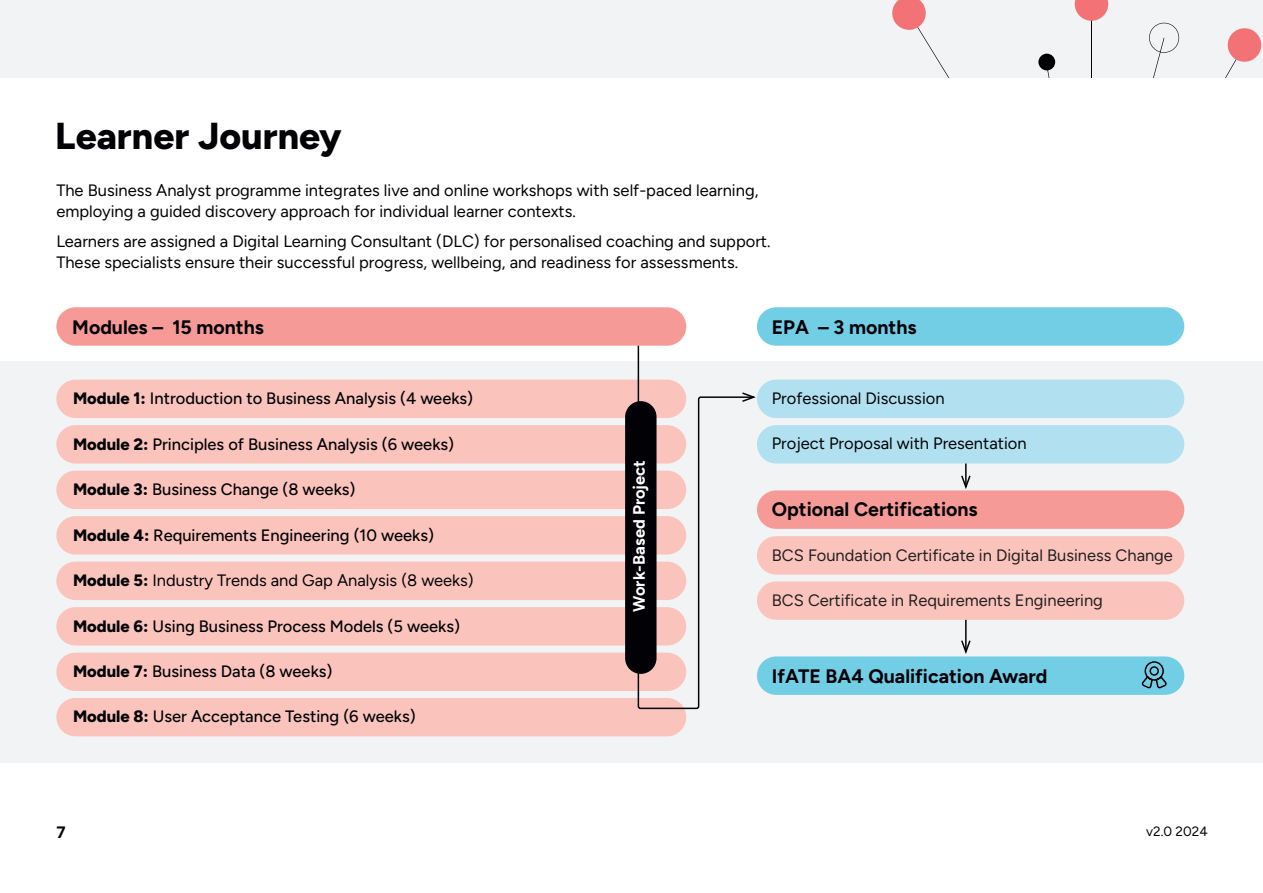
<style>
.page{position:relative;width:1263px;height:893px;background:#fff}
.page>*{position:absolute;margin:0;border:0;box-sizing:border-box;transform-origin:0 0}
.t1{font:800 37.5px "Figtree";color:#020206}
.t2{font:700 19.5px "Figtree";color:#020206}
.t3{font:16.5px/21px "Figtree";color:#020206}
.t4{font:500 16.5px "Figtree";color:#020206}
.t5{font:16.5px "Figtree";color:#231f20}
.t6{font:700 16.5px "Figtree";color:#fff}
.t7{font:700 16.5px "Figtree";color:#020206}
.t8{font:13.5px "Figtree";color:#020206}
.s1{font-weight:800}
</style>
<div class="page">
<div style="left:0;top:361px;width:1263px;height:402px;background:#f2f3f4"></div>
<div style="left:56px;top:698px;width:630px;height:38px;background:#fac4bd;border-radius:19px"></div>
<div style="left:757px;top:490px;width:427px;height:39px;background:#f69a97;border-radius:19px"></div>
<div style="left:0;top:0;width:1263px;height:78px;background:#f2f3f4"></div>
<hr style="left:1091px;top:4px;width:1px;height:74px;background:#000">
<svg style="left:1225px;top:28px;width:37px;height:50px"></svg>
<svg style="left:1149px;top:23px;width:30px;height:55px"></svg>
<svg style="left:1045px;top:70px;width:4px;height:8px"></svg>
<div style="left:1038px;top:54px;width:17px;height:16px;background:#000;border-radius:50%"></div>
<svg style="left:892px;top:0;width:57px;height:78px"></svg>
<svg style="left:1075px;top:0;width:33px;height:21px"></svg>
<div style="left:56px;top:307px;width:630px;height:39px;background:#f69a97;border-radius:19px"></div>
<div style="left:757px;top:307px;width:427px;height:39px;background:#71cee5;border-radius:19px"></div>
<div style="left:56px;top:425px;width:630px;height:39px;background:#fac4bd;border-radius:19px"></div>
<div style="left:56px;top:471px;width:630px;height:38px;background:#fac4bd;border-radius:19px"></div>
<div style="left:56px;top:516px;width:630px;height:38px;background:#fac4bd;border-radius:19px"></div>
<div style="left:56px;top:562px;width:630px;height:38px;background:#fac4bd;border-radius:19px"></div>
<div style="left:56px;top:607px;width:630px;height:38px;background:#fac4bd;border-radius:19px"></div>
<div style="left:56px;top:653px;width:630px;height:38px;background:#fac4bd;border-radius:19px"></div>
<div style="left:757px;top:380px;width:427px;height:38px;background:#b1e1f0;border-radius:19px"></div>
<div style="left:757px;top:425px;width:427px;height:38px;background:#b1e1f0;border-radius:19px"></div>
<svg style="left:960px;top:463px;width:12px;height:28px"></svg>
<hr style="left:965px;top:601px;width:1px;height:51px;background:#020206">
<svg style="left:961px;top:639px;width:10px;height:15px"></svg>
<div style="left:757px;top:656px;width:427px;height:39px;background:#71cee5;border-radius:19px"></div>
<div style="left:757px;top:536px;width:427px;height:39px;background:#fac4bd;border-radius:19px"></div>
<svg style="left:1141px;top:661px;width:26px;height:28px"></svg>
<div style="left:757px;top:581px;width:427px;height:39px;background:#fac4bd;border-radius:19px"></div>
<div style="left:56px;top:380px;width:630px;height:38px;background:#fac4bd;border-radius:19px"></div>
<svg style="left:637px;top:344px;width:121px;height:366px"></svg>
<div style="left:625px;top:401px;width:31px;height:273px;background:#020206;border-radius:16px"></div>
<h1 class="t1" style="left:55px;top:113px;width:288px">Learner Journey</h1>
<p class="t3" style="left:56px;top:180px;width:703px">The Business Analyst programme integrates live and online workshops with self-paced learning, employing a guided discovery approach for individual learner contexts.</p>
<p class="t3" style="left:56px;top:230px;width:716px">Learners are assigned a Digital Learning Consultant (DLC) for personalised coaching and support.<br>These specialists ensure their successful progress, wellbeing, and readiness for assessments.</p>
<p class="t2" style="left:72px;top:315px;width:193px">Modules – 15 months</p>
<p class="t2" style="left:772px;top:315px;width:146px">EPA – 3 months</p>
<p class="t4" style="left:73px;top:389px;width:402px"><span class="s1">Module 1:</span> Introduction to Business Analysis (4 weeks)</p>
<p class="t4" style="left:73px;top:434px;width:383px"><span class="s1">Module 2:</span> Principles of Business Analysis (6 weeks)</p>
<p class="t4" style="left:73px;top:480px;width:284px"><span class="s1">Module 3:</span> Business Change (8 weeks)</p>
<p class="t4" style="left:73px;top:525px;width:363px"><span class="s1">Module 4:</span> Requirements Engineering (10 weeks)</p>
<p class="t3" style="left:73px;top:570px;width:402px"><span class="s1">Module 5:</span> Industry Trends and Gap Analysis (8 weeks)</p>
<p class="t4" style="left:73px;top:616px;width:388px"><span class="s1">Module 6:</span> Using Business Process Models (5 weeks)</p>
<p class="t4" style="left:73px;top:662px;width:261px"><span class="s1">Module 7:</span> Business Data (8 weeks)</p>
<p class="t4" style="left:73px;top:707px;width:344px"><span class="s1">Module 8:</span> User Acceptance Testing (6 weeks)</p>
<p class="t6" style="left:629px;top:612px;width:153px;rotate:-90deg">Work-Based Project</p>
<p class="t3" style="left:772px;top:388px;width:174px">Professional Discussion</p>
<p class="t3" style="left:772px;top:433px;width:256px">Project Proposal with Presentation</p>
<p class="t2" style="left:772px;top:497px;width:207px">Optional Certifications</p>
<p class="t5" style="left:772px;top:545px;width:403px">BCS Foundation Certificate in Digital Business Change</p>
<p class="t5" style="left:772px;top:591px;width:333px">BCS Certificate in Requirements Engineering</p>
<p class="t2" style="left:772px;top:665px;width:277px">IfATE BA4 Qualification Award</p>
<p class="t7" style="left:56px;top:822px;width:11px">7</p>
<p class="t8" style="left:1146px;top:824px;width:63px">v2.0 2024</p>
</div>
